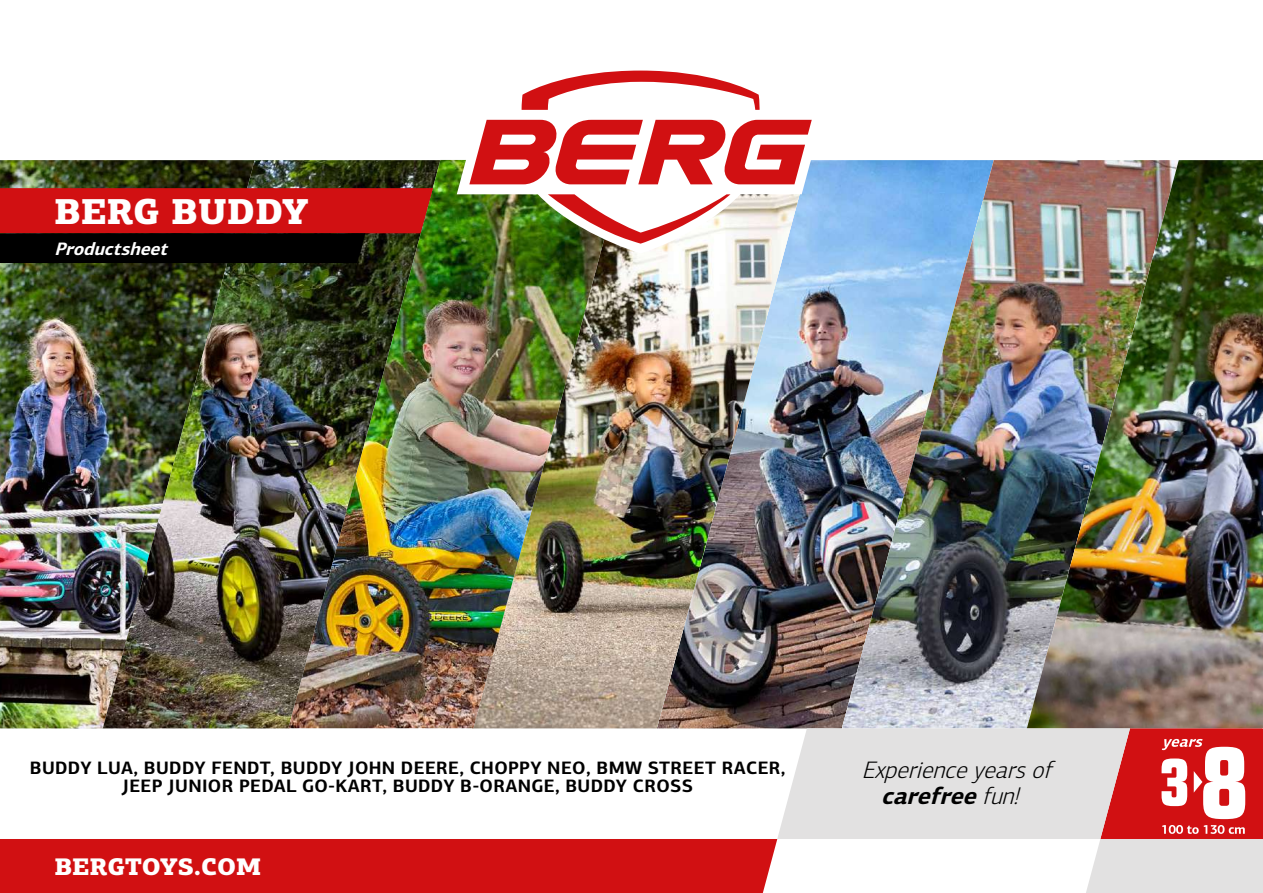
<style>
.page{position:relative;width:1263px;height:893px;background:#fff}
.page>*{position:absolute;margin:0;border:0;box-sizing:border-box;transform-origin:0 0}
.t1{font:900 36px "PF Centro Slab Pro";color:#fff}
.t2{font:italic 300 24px/25.5px "PF Centro Sans Pro";color:#000;text-align:center}
.t3{font:900 24px "PF Centro Slab Pro";color:#fff}
.t4{font:700 18px/18px "PF Centro Sans Pro";letter-spacing:.02em;color:#000;text-align:center}
.t5{font:italic 700 18px "PF Centro Sans Pro";color:#fff}
.s1{font-weight:700}
</style>
<div class="page">
<img style="left:0;top:160px;width:102px;height:28px">
<img style="left:0;top:263px;width:102px;height:465px">
<img style="left:103px;top:160px;width:185px;height:568px">
<img style="left:809px;top:160px;width:32px;height:568px">
<img style="left:626px;top:254px;width:183px;height:474px">
<img style="left:842px;top:160px;width:184px;height:568px">
<img style="left:1027px;top:160px;width:236px;height:568px">
<img style="left:288px;top:160px;width:337px;height:568px">
<svg style="left:0;top:188px;width:433px;height:75px;background:#7f0f0c"></svg>
<img style="left:457px;top:70px;width:367px;height:184px">
<svg style="left:522px;top:71px;width:237px;height:39px"></svg>
<svg style="left:469px;top:120px;width:343px;height:64px"></svg>
<svg style="left:548px;top:194px;width:182px;height:50px"></svg>
<svg style="left:0;top:728px;width:1263px;height:165px"></svg>
<h1 class="t1" style="left:54px;top:188px;width:256px">BERG BUDDY</h1>
<p class="t5" style="left:55px;top:237px;width:120px">Productsheet</p>
<p class="t4" style="left:30px;top:759px;width:757px">BUDDY LUA, BUDDY FENDT, BUDDY JOHN DEERE, CHOPPY NEO, BMW STREET RACER,<br>JEEP JUNIOR PEDAL GO-KART, BUDDY B-ORANGE, BUDDY CROSS</p>
<h2 class="t3" style="left:55px;top:850px;width:208px">BERGTOYS.COM</h2>
<h2 class="t2" style="left:862px;top:758px;width:198px">Experienceyearsof <span class="s1">carefree</span>fun!</h2>
</div>
